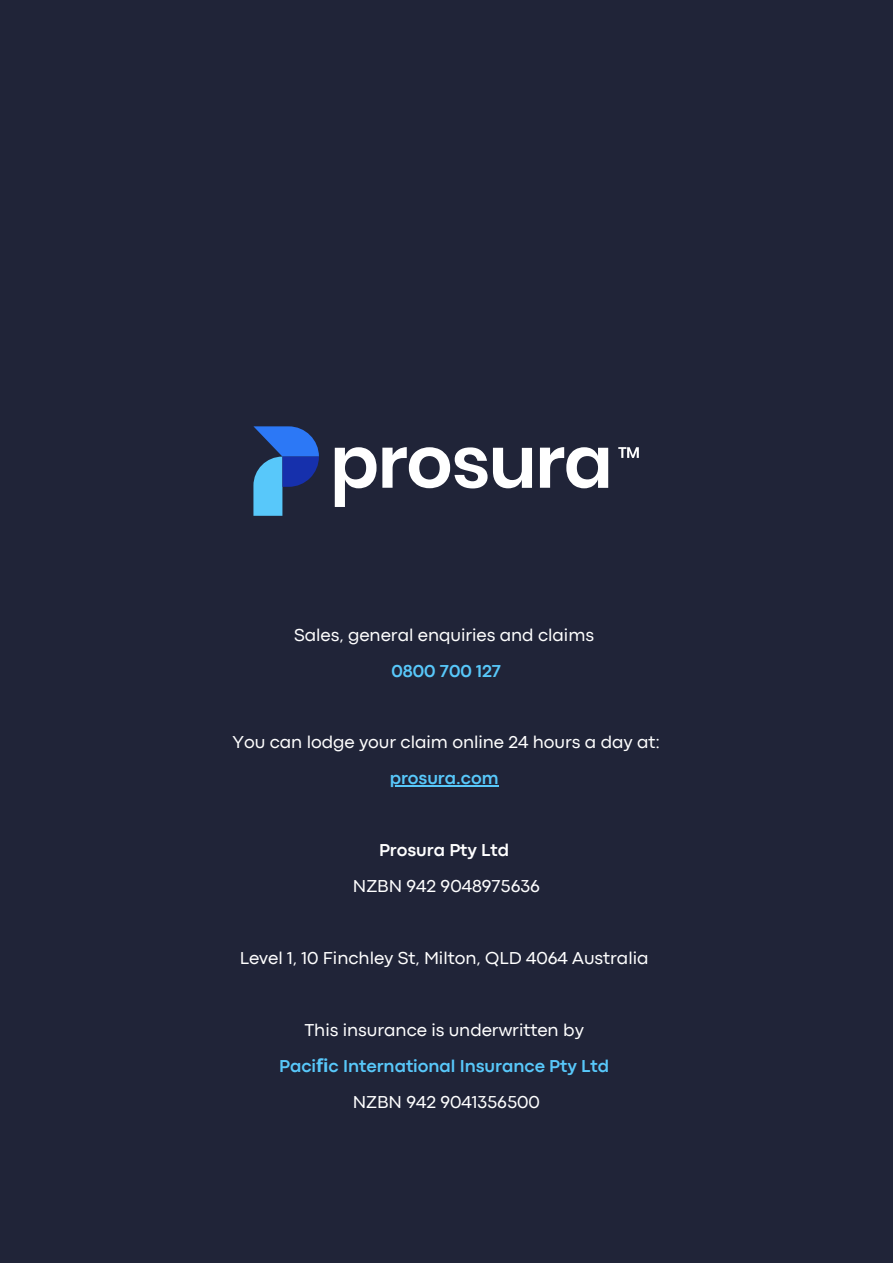
<style>
.page{position:relative;width:893px;height:1264px;background:#fff}
.page>*{position:absolute;margin:0;border:0;box-sizing:border-box;transform-origin:0 0}
.t1{font:18px/36px "Codec Pro";letter-spacing:-.005em;color:#fff;text-align:center}
.t2{font:700 18px "Codec Pro";letter-spacing:-.005em;color:#58c8fa}
.t3{font:700 18px "Codec Pro";letter-spacing:-.005em;color:#fff}
.s1{font-weight:700;color:#58c8fa}
.s2{font-family:"Noto Sans";font-weight:700;color:#58c8fa}
</style>
<div class="page">
<div style="left:0;top:0;width:892px;height:1262px;background:#202438"></div>
<svg style="left:253px;top:426px;width:66px;height:90px"></svg>
<svg style="left:335px;top:447px;width:197px;height:60px"></svg>
<svg style="left:540px;top:447px;width:68px;height:41px"></svg>
<svg style="left:618px;top:447px;width:20px;height:11px"></svg>
<hr style="left:390px;top:785px;width:108px;height:1px;background:#58c8fa">
<p class="t1" style="left:294px;top:618px;width:301px">Sales, general enquiries and claims</p>
<p class="t2" style="left:391px;top:664px;width:111px">0800 700 127</p>
<p class="t1" style="left:232px;top:725px;width:429px">You can lodge your claim online 24 hours a day at:</p>
<p class="t2" style="left:390px;top:772px;width:110px">prosura.com</p>
<p class="t3" style="left:379px;top:844px;width:131px">Prosura Pty Ltd</p>
<p class="t1" style="left:353px;top:869px;width:188px">NZBN 942 9048975636</p>
<p class="t1" style="left:240px;top:941px;width:410px">Level 1, 10 Finchley St, Milton, QLD 4064 Australia</p>
<p class="t1" style="left:279px;top:1013px;width:331px">This insurance is underwritten by<br><span class="s1">Paci</span><span class="s2">fi</span><span class="s1">c International Insurance Pty Ltd<br></span>NZBN 942 9041356500</p>
</div>
